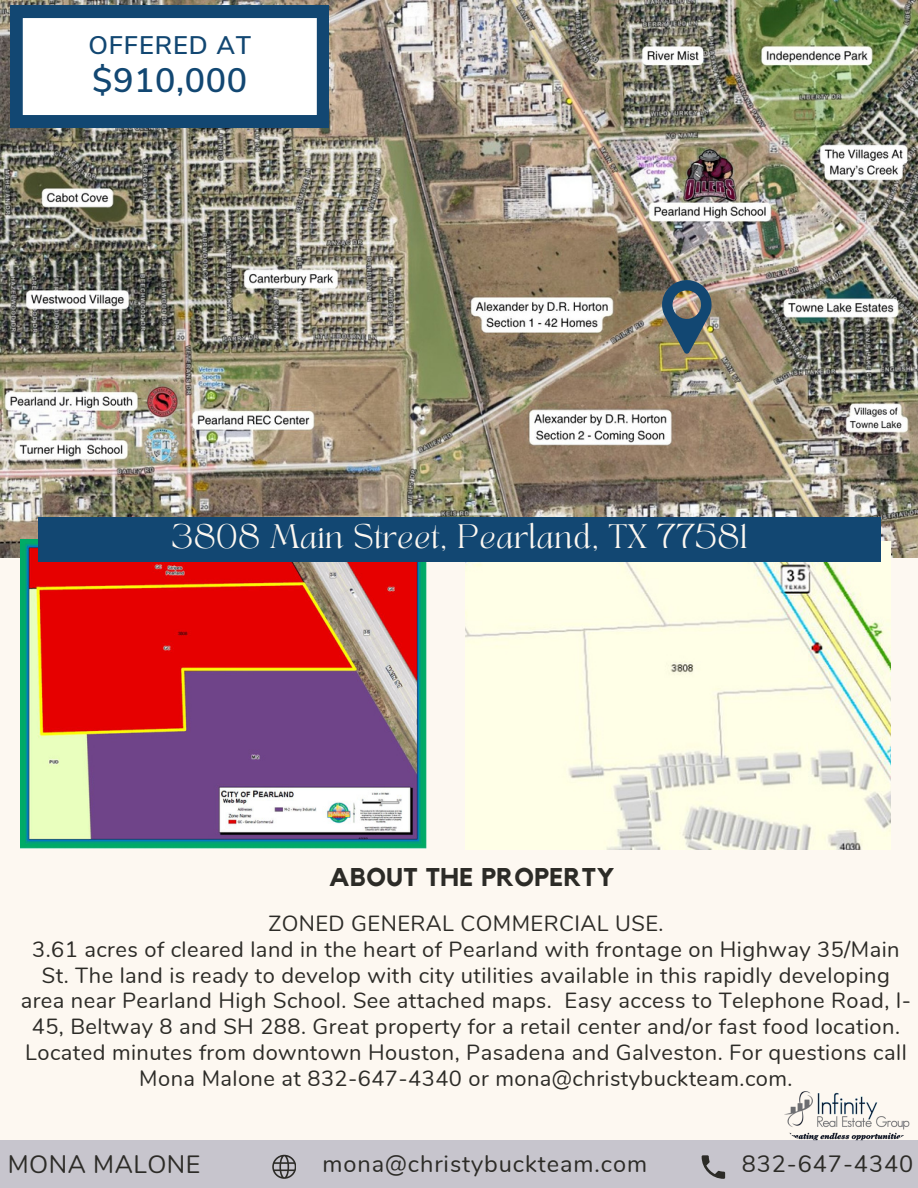
<style>
.page{position:relative;width:918px;height:1188px;background:#fdf8f1}
.page>*{position:absolute;margin:0;border:0;box-sizing:border-box;transform-origin:0 0}
.t1{font:600 33.9px "Nunito Sans";letter-spacing:.02em;color:#124772}
.t2{font:700 25.5px "Kollektif";letter-spacing:.02em;color:#2c2b27}
.t3{font:600 25.35px "Nunito Sans";letter-spacing:.035em;color:#124772}
.t4{font:24.9px "Nunito";letter-spacing:.02em;color:#2c2b27}
.t5{font:23.7px "TANAEGEAN";letter-spacing:.02em;color:#fdf8f1}
.t6{font:23.55px "Nunito";letter-spacing:.04em;color:#2c2b27}
.t7{font:21.9px/25.8px "Nunito";letter-spacing:.02em;color:#2c2b27;text-align:center}
</style>
<div class="page">
<div style="left:0;top:1140px;width:918px;height:48px;background:#c7c5cd"></div>
<img style="left:0;top:0;width:918px;height:558px">
<svg style="left:10px;top:6px;width:319px;height:121px"></svg>
<svg style="left:702px;top:1155px;width:23px;height:24px"></svg>
<svg style="left:272px;top:1155px;width:24px;height:23px"></svg>
<img style="left:784px;top:1091px;width:127px;height:49px;border-radius:21px">
<img style="left:662px;top:279px;width:50px;height:75px">
<img style="left:20px;top:539px;width:407px;height:309px">
<img style="left:466px;top:542px;width:424px;height:307px">
<div style="left:38px;top:517px;width:843px;height:45px;background:#124772"></div>
<h4 class="t3" style="left:88px;top:28px;width:164px">OFFERED AT</h4>
<p class="t1" style="left:92px;top:58px;width:156px">$910,000</p>
<h2 class="t5" style="left:172px;top:523px;width:578px">3808 Main Street, Pearland, TX 77581</h2>
<p class="t2" style="left:329px;top:865px;width:287px">ABOUT THE PROPERTY</p>
<p class="t7" style="left:268px;top:911px;width:397px">ZONED GENERAL COMMERCIAL USE.</p>
<p class="t7" style="left:21px;top:937px;width:892px">3.61 acres of cleared land in the heart of Pearland with frontage on Highway 35/Main St. The land is ready to develop with city utilities available in this rapidly developing area near Pearland High School. See attached maps. Easy access to Telephone Road, I-45, Beltway 8 and SH 288. Great property for a retail center and/or fast food location.<br>Located minutes from downtown Houston, Pasadena and Galveston. For questions call Mona Malone at 832-647-4340 or mona@christybuckteam.com.</p>
<h2 class="t4" style="left:8px;top:1148px;width:194px">MONA MALONE</h2>
<p class="t6" style="left:322px;top:1148px;width:326px">mona@christybuckteam.com</p>
<h1 class="t6" style="left:742px;top:1149px;width:173px">832-647-4340</h1>
</div>
